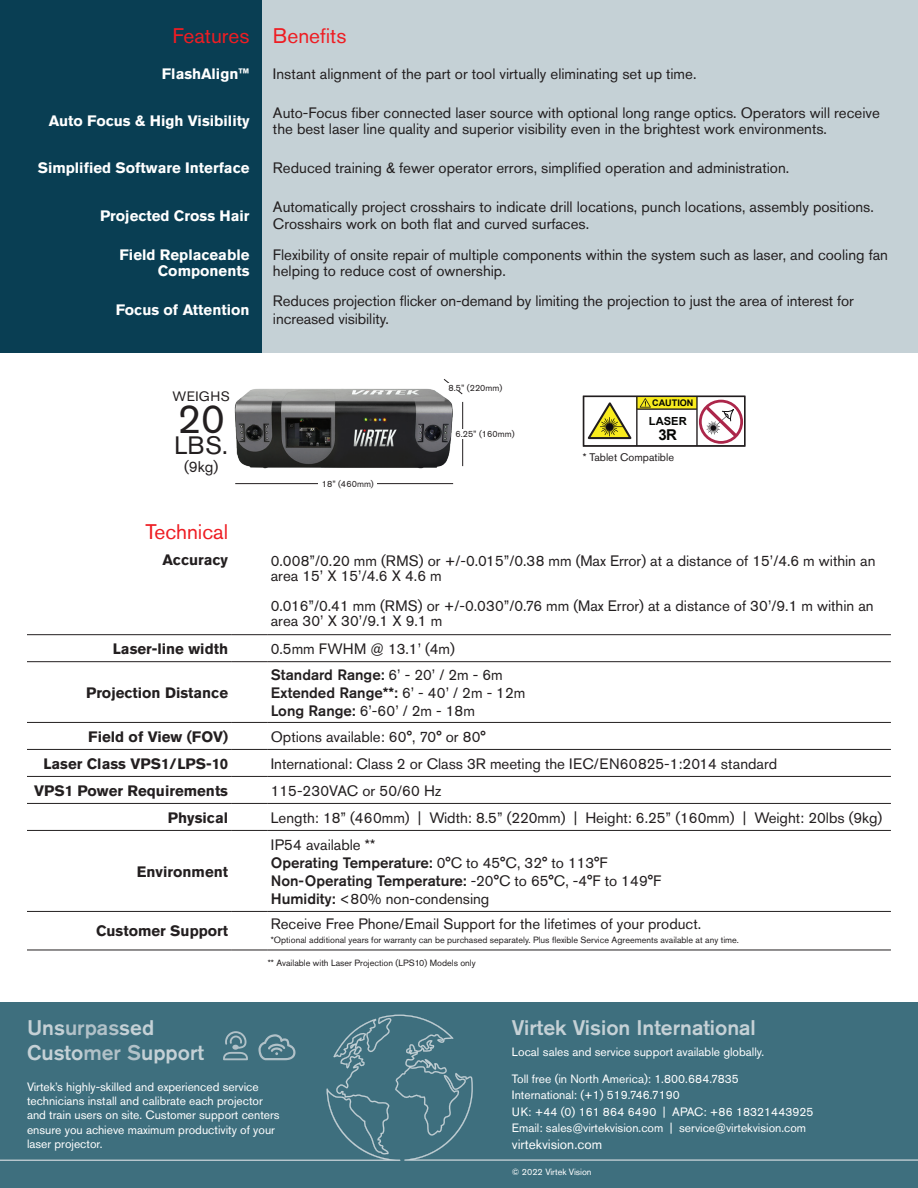
<style>
.page{position:relative;width:918px;height:1188px;background:#fff}
.page>*{position:absolute;margin:0;border:0;box-sizing:border-box;transform-origin:0 0}
.t1{font:40.65px "Akzidenz Grotesk Pro";color:#231f20}
.t2{font:24.9px "Akzidenz Grotesk Pro";color:#231f20}
.t3{font:500 21px/25.2px "Akzidenz Grotesk Pro";color:#c5d1d6}
.t4{font:21px "Akzidenz Grotesk Pro";color:#ee1d23}
.t5{font:15.3px "Akzidenz Grotesk Pro";color:#231f20}
.t6{font:15px/18px "Akzidenz Grotesk Pro";color:#231f20}
.t7{font:700 15px "Akzidenz Grotesk Pro";color:#231f20}
.t8{font:700 15px/16.5px "Akzidenz Grotesk Pro";color:#fff;text-align:right}
.t9{font:500 15px/18px "Akzidenz Grotesk Pro";color:#231f20}
.t10{font:700 15px "Arial";color:#040503}
.t11{font:13.5px "Akzidenz Grotesk Pro";color:#fff}
.t12{font:13.5px "Akzidenz Grotesk Pro";letter-spacing:.02em;color:#231f20}
.t13{font:12px/14.4px "Akzidenz Grotesk Pro";color:#fff}
.t14{font:700 11.1px "Arial";color:#040503}
.t15{font:10.95px "Akzidenz Grotesk Pro";color:#231f20}
.t16{font:700 9.15px "Arial";color:#040503}
.t17{font:9px "Akzidenz Grotesk Pro";color:#231f20}
.t18{font:9px "Akzidenz Grotesk Pro";color:#fff}
.s1{font-weight:400}
.s2{font-weight:500}
.s3{color:#b1c1c8}
</style>
<div class="page">
<div style="left:0;top:1002px;width:918px;height:186px;background:#3e6f7e"></div>
<div style="left:0;top:0;width:918px;height:352px;background:#c5d1d6"></div>
<div style="left:0;top:0;width:261px;height:352px;background:#093e53"></div>
<svg style="left:0;top:1015px;width:918px;height:146px"></svg>
<svg style="left:223px;top:1031px;width:25px;height:29px"></svg>
<svg style="left:258px;top:1034px;width:37px;height:26px"></svg>
<hr style="left:235px;top:483px;width:218px;height:1px;background:#231f20">
<div style="left:319px;top:480px;width:58px;height:8px;background:#fff"></div>
<div style="left:637px;top:396px;width:60px;height:13px;background:#f9ec1d"></div>
<svg style="left:587px;top:402px;width:45px;height:38px"></svg>
<svg style="left:699px;top:400px;width:44px;height:44px"></svg>
<svg style="left:640px;top:398px;width:11px;height:10px"></svg>
<div style="left:583px;top:396px;width:162px;height:51px;border:1px solid #211d1e"></div>
<hr style="left:636px;top:396px;width:2px;height:50px;background:#211d1e">
<hr style="left:696px;top:396px;width:2px;height:50px;background:#211d1e">
<hr style="left:637px;top:408px;width:60px;height:2px;background:#211d1e">
<img style="left:234px;top:380px;width:230px;height:89px">
<hr style="left:27px;top:634px;width:204px;height:1px;background:#231f20">
<hr style="left:231px;top:634px;width:37px;height:1px;background:#231f20">
<hr style="left:268px;top:634px;width:623px;height:1px;background:#231f20">
<hr style="left:27px;top:661px;width:204px;height:1px;background:#231f20">
<hr style="left:231px;top:661px;width:37px;height:1px;background:#231f20">
<hr style="left:268px;top:661px;width:623px;height:1px;background:#231f20">
<hr style="left:27px;top:722px;width:204px;height:1px;background:#231f20">
<hr style="left:231px;top:722px;width:37px;height:1px;background:#231f20">
<hr style="left:268px;top:722px;width:623px;height:1px;background:#231f20">
<hr style="left:27px;top:749px;width:204px;height:1px;background:#231f20">
<hr style="left:231px;top:749px;width:37px;height:1px;background:#231f20">
<hr style="left:268px;top:749px;width:623px;height:1px;background:#231f20">
<hr style="left:27px;top:776px;width:204px;height:1px;background:#231f20">
<hr style="left:231px;top:776px;width:37px;height:1px;background:#231f20">
<hr style="left:268px;top:776px;width:623px;height:1px;background:#231f20">
<hr style="left:27px;top:803px;width:204px;height:1px;background:#231f20">
<hr style="left:231px;top:803px;width:37px;height:1px;background:#231f20">
<hr style="left:268px;top:803px;width:623px;height:1px;background:#231f20">
<hr style="left:27px;top:830px;width:204px;height:1px;background:#231f20">
<hr style="left:231px;top:830px;width:37px;height:1px;background:#231f20">
<hr style="left:268px;top:830px;width:623px;height:1px;background:#231f20">
<hr style="left:27px;top:911px;width:204px;height:1px;background:#231f20">
<hr style="left:231px;top:911px;width:37px;height:1px;background:#231f20">
<hr style="left:268px;top:911px;width:623px;height:1px;background:#231f20">
<hr style="left:27px;top:950px;width:204px;height:1px;background:#231f20">
<hr style="left:231px;top:950px;width:37px;height:1px;background:#231f20">
<hr style="left:268px;top:950px;width:623px;height:1px;background:#231f20">
<h3 class="t4" style="left:172px;top:22px;width:176px">Features Benefits</h3>
<p class="t8" style="left:162px;top:65px;width:89px">FlashAlign™</p>
<p class="t6" style="left:273px;top:64px;width:425px">Instant alignment of the part or tool virtually eliminating set up time.</p>
<p class="t8" style="left:49px;top:112px;width:202px">Auto Focus &amp; High Visibility</p>
<p class="t6" style="left:273px;top:104px;width:608px;line-height:16.5px">Auto-Focus fiber connected laser source with optional long range optics. Operators will receive the best laser line quality and superior visibility even in the brightest work environments.</p>
<p class="t8" style="left:38px;top:160px;width:213px">Simplified Software Interface</p>
<p class="t6" style="left:273px;top:159px;width:518px">Reduced training &amp; fewer operator errors, simplified operation and administration.</p>
<p class="t8" style="left:100px;top:207px;width:151px">Projected Cross Hair</p>
<p class="t6" style="left:273px;top:199px;width:602px;line-height:16.5px">Automatically project crosshairs to indicate drill locations, punch locations, assembly positions.<br>Crosshairs work on both flat and curved surfaces.</p>
<p class="t8" style="left:120px;top:246px;width:131px">Field Replaceable<br>Components</p>
<p class="t6" style="left:273px;top:246px;width:617px;line-height:16.5px">Flexibility of onsite repair of multiple components within the system such as laser, and cooling fan helping to reduce cost of ownership.</p>
<p class="t8" style="left:116px;top:301px;width:135px">Focus of Attention</p>
<p class="t6" style="left:273px;top:292px;width:582px">Reduces projection flicker on-demand by limiting the projection to just the area of interest for increased visibility.</p>
<p class="t12" style="left:173px;top:387px;width:59px">WEIGHS</p>
<h1 class="t1" style="left:177px;top:392px;width:49px">20</h1>
<h2 class="t2" style="left:174px;top:430px;width:55px">LBS.</h2>
<p class="t5" style="left:184px;top:456px;width:36px">(9kg)</p>
<p class="t17" style="left:322px;top:478px;width:54px">18” (460mm)</p>
<p class="t17" style="left:449px;top:382px;width:55px">8.5” (220mm)</p>
<p class="t17" style="left:456px;top:428px;width:61px">6.25” (160mm)</p>
<p class="t16" style="left:652px;top:397px;width:43px">CAUTION</p>
<p class="t14" style="left:649px;top:414px;width:39px">LASER</p>
<p class="t10" style="left:658px;top:425px;width:20px">3R</p>
<p class="t15" style="left:583px;top:450px;width:93px">* Tablet Compatible</p>
<h3 class="t4" style="left:145px;top:518px;width:84px">Technical</h3>
<p class="t7" style="left:163px;top:550px;width:67px">Accuracy</p>
<p class="t6" style="left:271px;top:554px;width:606px;line-height:15px">0.008”/0.20 mm (RMS) or +/-0.015”/0.38 mm (Max Error) at a distance of 15’/4.6 m within an area 15’ X 15’/4.6 X 4.6 m</p>
<p class="t6" style="left:271px;top:599px;width:604px;line-height:15px">0.016”/0.41 mm (RMS) or +/-0.030”/0.76 mm (Max Error) at a distance of 30’/9.1 m within an area 30’ X 30’/9.1 X 9.1 m</p>
<p class="t7" style="left:113px;top:639px;width:117px">Laser-line width</p>
<p class="t6" style="left:271px;top:640px;width:186px">0.5mm FWHM @ 13.1’ (4m)</p>
<p class="t7" style="left:86px;top:683px;width:143px">Projection Distance</p>
<p class="t9" style="left:271px;top:665px;width:256px">Standard Range: <span class="s1">6’ - 20’ / 2m - 6m<br></span>Extended Range**: <span class="s1">6’ - 40’ / 2m - 12m<br></span>Long Range: <span class="s1">6’-60’ / 2m - 18m</span></p>
<p class="t7" style="left:88px;top:727px;width:141px">Field of View (FOV)</p>
<p class="t6" style="left:271px;top:727px;width:216px">Options available: 60°, 70° or 80°</p>
<p class="t7" style="left:43px;top:754px;width:186px">Laser Class VPS1/LPS-10</p>
<p class="t6" style="left:271px;top:754px;width:508px">International: Class 2 or Class 3R meeting the IEC/EN60825-1:2014 standard</p>
<p class="t7" style="left:34px;top:781px;width:196px">VPS1 Power Requirements</p>
<p class="t6" style="left:271px;top:781px;width:172px">115-230VAC or 50/60 Hz</p>
<p class="t7" style="left:168px;top:808px;width:62px">Physical</p>
<p class="t6" style="left:271px;top:808px;width:613px">Length: 18” (460mm) | Width: 8.5” (220mm) | Height: 6.25” (160mm) | Weight: 20lbs (9kg)</p>
<p class="t7" style="left:137px;top:862px;width:93px">Environment</p>
<p class="t6" style="left:271px;top:835px;width:392px">IP54 available **<br><span class="s2">Operating Temperature:</span> 0°C to 45°C, 32° to 113°F <span class="s2">Non-Operating Temperature:</span> -20°C to 65°C, -4°F to 149°F <span class="s2">Humidity:</span> &lt;80% non-condensing</p>
<p class="t7" style="left:96px;top:921px;width:134px">Customer Support</p>
<p class="t6" style="left:271px;top:915px;width:432px">Receive Free Phone/Email Support for the lifetimes of your product.</p>
<p class="t17" style="left:271px;top:934px;width:470px">*Optional additional years for warranty can be purchased separately. Plus flexible Service Agreements available at any time.</p>
<p class="t17" style="left:268px;top:957px;width:209px">** Available with Laser Projection (LPS10) Models only</p>
<h3 class="t3" style="left:27px;top:1015px;width:179px">Uns<span class="s3">urpas</span>sed<br>Custo<span class="s3">mer S</span>upport</h3>
<p class="t13" style="left:27px;top:1079px;width:254px">Virtek’s highly-skilled and experienced service technicians install and calibrate each projector and train users on site. Customer support centers ensure you achieve maximum productivity of your laser projector.</p>
<h3 class="t3" style="left:512px;top:1015px;width:245px">Virtek Vision International</h3>
<p class="t13" style="left:512px;top:1045px;width:254px">Local sales and service support available globally.</p>
<p class="t13" style="left:512px;top:1070px;width:303px;line-height:16.5px">Toll free (in North America): 1.800.684.7835<br>International: (+1) 519.746.7190<br>UK: +44 (0) 161 864 6490 | APAC: +86 18321443925<br>Email: sales@virtekvision.com | service@virtekvision.com</p>
<p class="t11" style="left:512px;top:1135px;width:92px">virtekvision.com</p>
<p class="t18" style="left:512px;top:1166px;width:81px">© 2022 Virtek Vision</p>
</div>
